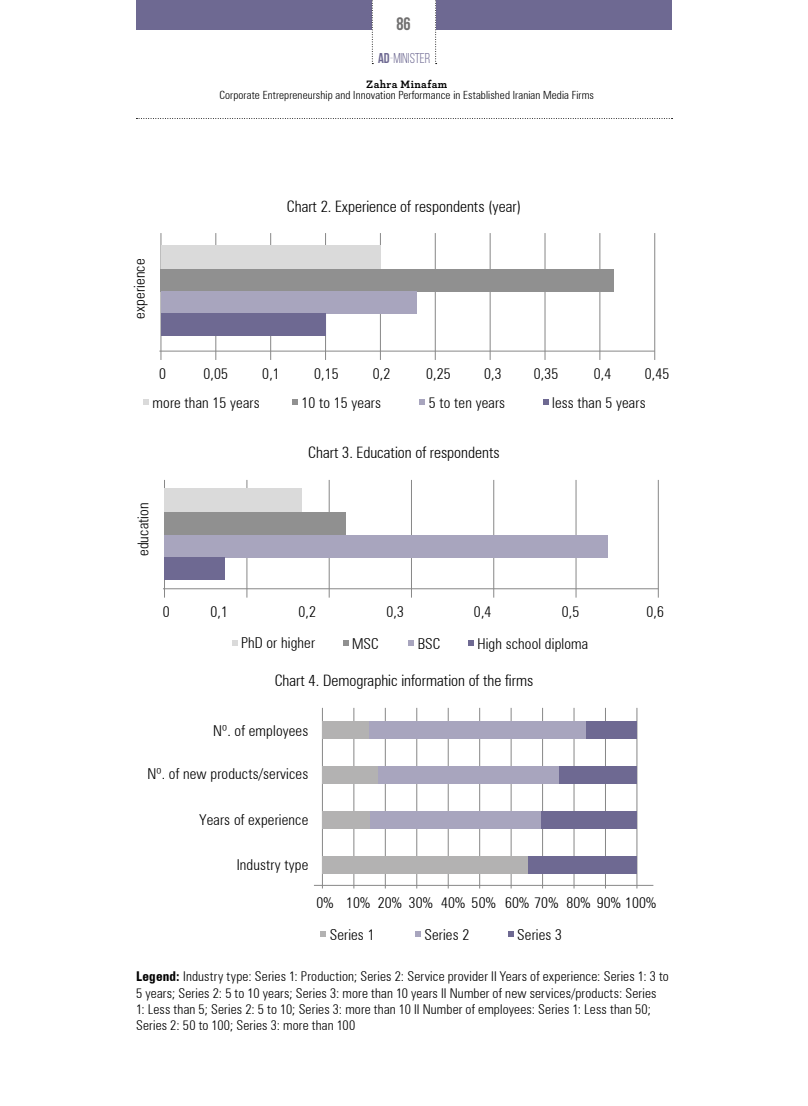
<style>
.page{position:relative;width:808px;height:1106px;background:#fff}
.page>*{position:absolute;margin:0;border:0;box-sizing:border-box;transform-origin:0 0}
.t1{font:700 18px "Bebas Neue";color:#706f6f}
.t2{font:300 condensed 15.75px "Zurich BT";color:#000}
.t3{font:300 condensed 15px "Zurich BT";letter-spacing:.01em;color:#000}
.t4{font:14.25px "Bebas Neue";color:#6e6992}
.t5{font:300 condensed 13.5px/16.2px "Zurich BT";letter-spacing:.01em;color:#000}
.t6{font:300 condensed 11.25px "Zurich BT";letter-spacing:.01em;color:#000}
.t7{font:700 11.25px "Archer Pro";letter-spacing:.035em;color:#000}
.s1{font-weight:700}
.s2{font-weight:300}
</style>
<div class="page">
<svg style="left:136px;top:118px;width:536px;height:1px"></svg>
<div style="left:136px;top:0;width:236px;height:30px;background:#6e6992"></div>
<svg style="left:435px;top:0;width:2px;height:64px"></svg>
<svg style="left:372px;top:0;width:1px;height:64px"></svg>
<div style="left:436px;top:0;width:236px;height:30px;background:#6e6992"></div>
<svg style="left:143px;top:400px;width:6px;height:5px"></svg>
<svg style="left:292px;top:400px;width:6px;height:5px"></svg>
<svg style="left:420px;top:400px;width:5px;height:5px"></svg>
<svg style="left:543px;top:400px;width:5px;height:5px"></svg>
<hr style="left:159px;top:351px;width:496px;height:1px;background:#878787">
<hr style="left:161px;top:233px;width:1px;height:127px;background:#878787">
<hr style="left:215px;top:233px;width:1px;height:127px;background:#878787">
<hr style="left:270px;top:233px;width:1px;height:127px;background:#878787">
<hr style="left:325px;top:233px;width:1px;height:127px;background:#878787">
<hr style="left:380px;top:233px;width:1px;height:127px;background:#878787">
<hr style="left:435px;top:233px;width:1px;height:127px;background:#878787">
<hr style="left:490px;top:233px;width:1px;height:127px;background:#878787">
<hr style="left:545px;top:233px;width:1px;height:127px;background:#878787">
<hr style="left:599px;top:233px;width:1px;height:127px;background:#878787">
<hr style="left:654px;top:233px;width:1px;height:127px;background:#878787">
<div style="left:161px;top:245px;width:219px;height:24px;background:#dadada"></div>
<div style="left:161px;top:269px;width:453px;height:22px;background:#909090"></div>
<div style="left:161px;top:291px;width:255px;height:22px;background:#a8a5be"></div>
<div style="left:161px;top:313px;width:165px;height:23px;background:#6e6992"></div>
<svg style="left:232px;top:640px;width:5px;height:5px"></svg>
<svg style="left:343px;top:640px;width:5px;height:5px"></svg>
<svg style="left:408px;top:640px;width:6px;height:5px"></svg>
<svg style="left:468px;top:640px;width:5px;height:5px"></svg>
<hr style="left:163px;top:588px;width:495px;height:1px;background:#878787">
<hr style="left:164px;top:480px;width:1px;height:117px;background:#878787">
<hr style="left:247px;top:480px;width:1px;height:117px;background:#878787">
<hr style="left:329px;top:480px;width:1px;height:117px;background:#878787">
<hr style="left:411px;top:480px;width:1px;height:117px;background:#878787">
<hr style="left:493px;top:480px;width:1px;height:117px;background:#878787">
<hr style="left:576px;top:480px;width:1px;height:117px;background:#878787">
<hr style="left:658px;top:480px;width:1px;height:117px;background:#878787">
<div style="left:164px;top:489px;width:138px;height:24px;background:#dadada"></div>
<div style="left:164px;top:513px;width:181px;height:22px;background:#909090"></div>
<div style="left:164px;top:535px;width:444px;height:22px;background:#a8a5be"></div>
<div style="left:164px;top:557px;width:61px;height:22px;background:#6e6992"></div>
<svg style="left:320px;top:931px;width:6px;height:5px"></svg>
<svg style="left:415px;top:931px;width:5px;height:5px"></svg>
<svg style="left:508px;top:931px;width:5px;height:5px"></svg>
<hr style="left:314px;top:885px;width:339px;height:1px;background:#878787">
<hr style="left:322px;top:708px;width:1px;height:180px;background:#878787">
<hr style="left:353px;top:708px;width:1px;height:180px;background:#878787">
<hr style="left:385px;top:708px;width:1px;height:180px;background:#878787">
<hr style="left:416px;top:708px;width:1px;height:180px;background:#878787">
<hr style="left:448px;top:708px;width:1px;height:180px;background:#878787">
<hr style="left:479px;top:708px;width:1px;height:180px;background:#878787">
<hr style="left:511px;top:708px;width:1px;height:180px;background:#878787">
<hr style="left:542px;top:708px;width:1px;height:180px;background:#878787">
<hr style="left:574px;top:708px;width:1px;height:180px;background:#878787">
<hr style="left:605px;top:708px;width:1px;height:180px;background:#878787">
<hr style="left:636px;top:708px;width:1px;height:180px;background:#878787">
<div style="left:322px;top:721px;width:48px;height:18px;background:#b3b2b2"></div>
<div style="left:370px;top:721px;width:217px;height:18px;background:#a8a5be"></div>
<div style="left:587px;top:721px;width:50px;height:18px;background:#6e6992"></div>
<div style="left:322px;top:766px;width:56px;height:18px;background:#b3b2b2"></div>
<div style="left:378px;top:766px;width:181px;height:18px;background:#a8a5be"></div>
<div style="left:559px;top:766px;width:78px;height:18px;background:#6e6992"></div>
<div style="left:322px;top:811px;width:48px;height:18px;background:#b3b2b2"></div>
<div style="left:370px;top:811px;width:172px;height:18px;background:#a8a5be"></div>
<div style="left:542px;top:811px;width:95px;height:18px;background:#6e6992"></div>
<div style="left:322px;top:856px;width:207px;height:18px;background:#b3b2b2"></div>
<div style="left:529px;top:856px;width:108px;height:18px;background:#6e6992"></div>
<h1 class="t1" style="left:396px;top:14px;width:16px">86</h1>
<p class="t4" style="left:378px;top:51px;width:54px"><span class="s1">AD</span><span class="s2">-</span>MINISTER</p>
<p class="t7" style="left:366px;top:75px;width:82px">Zahra Minafam</p>
<p class="t6" style="left:219px;top:88px;width:376px">Corporate Entrepreneurship and Innovation Performance in Established Iranian Media Firms</p>
<p class="t3" style="left:130px;top:318px;width:62px;rotate:-90deg">experience</p>
<p class="t2" style="left:287px;top:197px;width:236px">Chart 2. Experience of respondents (year)</p>
<p class="t3" style="left:159px;top:365px;width:8px">0</p>
<p class="t3" style="left:204px;top:365px;width:26px">0,05</p>
<p class="t3" style="left:262px;top:365px;width:19px">0,1</p>
<p class="t3" style="left:314px;top:365px;width:26px">0,15</p>
<p class="t3" style="left:373px;top:365px;width:19px">0,2</p>
<p class="t3" style="left:426px;top:365px;width:26px">0,25</p>
<p class="t3" style="left:484px;top:365px;width:19px">0,3</p>
<p class="t3" style="left:534px;top:365px;width:26px">0,35</p>
<p class="t3" style="left:594px;top:365px;width:19px">0,4</p>
<p class="t3" style="left:645px;top:365px;width:26px">0,45</p>
<p class="t3" style="left:153px;top:393px;width:109px">more than 15 years</p>
<p class="t3" style="left:301px;top:394px;width:81px">10 to 15 years</p>
<p class="t3" style="left:429px;top:394px;width:78px">5 to ten years</p>
<p class="t3" style="left:552px;top:394px;width:95px">less than 5 years</p>
<p class="t3" style="left:134px;top:556px;width:55px;rotate:-90deg">education</p>
<p class="t2" style="left:308px;top:443px;width:193px">Chart 3. Education of respondents</p>
<p class="t3" style="left:163px;top:602px;width:8px">0</p>
<p class="t3" style="left:211px;top:602px;width:19px">0,1</p>
<p class="t3" style="left:298px;top:602px;width:19px">0,2</p>
<p class="t3" style="left:386px;top:602px;width:19px">0,3</p>
<p class="t3" style="left:474px;top:602px;width:19px">0,4</p>
<p class="t3" style="left:562px;top:602px;width:19px">0,5</p>
<p class="t3" style="left:646px;top:602px;width:19px">0,6</p>
<p class="t3" style="left:241px;top:633px;width:75px">PhD or higher</p>
<p class="t3" style="left:352px;top:634px;width:28px">MSC</p>
<p class="t3" style="left:418px;top:634px;width:24px">BSC</p>
<p class="t3" style="left:477px;top:634px;width:112px">High school diploma</p>
<p class="t2" style="left:275px;top:671px;width:260px">Chart 4. Demographic information of the firms</p>
<p class="t3" style="left:213px;top:722px;width:97px">Nº. of employees</p>
<p class="t3" style="left:148px;top:764px;width:162px">Nº. of new products/services</p>
<p class="t3" style="left:200px;top:810px;width:110px">Years of experience</p>
<p class="t3" style="left:237px;top:855px;width:73px">Industry type</p>
<p class="t3" style="left:317px;top:893px;width:341px">0% 10% 20% 30% 40% 50% 60% 70% 80% 90% 100%</p>
<p class="t3" style="left:330px;top:925px;width:46px">Series 1</p>
<p class="t3" style="left:424px;top:925px;width:46px">Series 2</p>
<p class="t3" style="left:517px;top:925px;width:46px">Series 3</p>
<p class="t5" style="left:136px;top:968px;width:534px"><span class="s1">Legend:</span> Industry type: Series 1: Production; Series 2: Service provider II Years of experience: Series 1: 3 to 5 years; Series 2: 5 to 10 years; Series 3: more than 10 years II Number of new services/products: Series<br>1: Less than 5; Series 2: 5 to 10; Series 3: more than 10 II Number of employees: Series 1: Less than 50; Series 2: 50 to 100; Series 3: more than 100</p>
</div>
